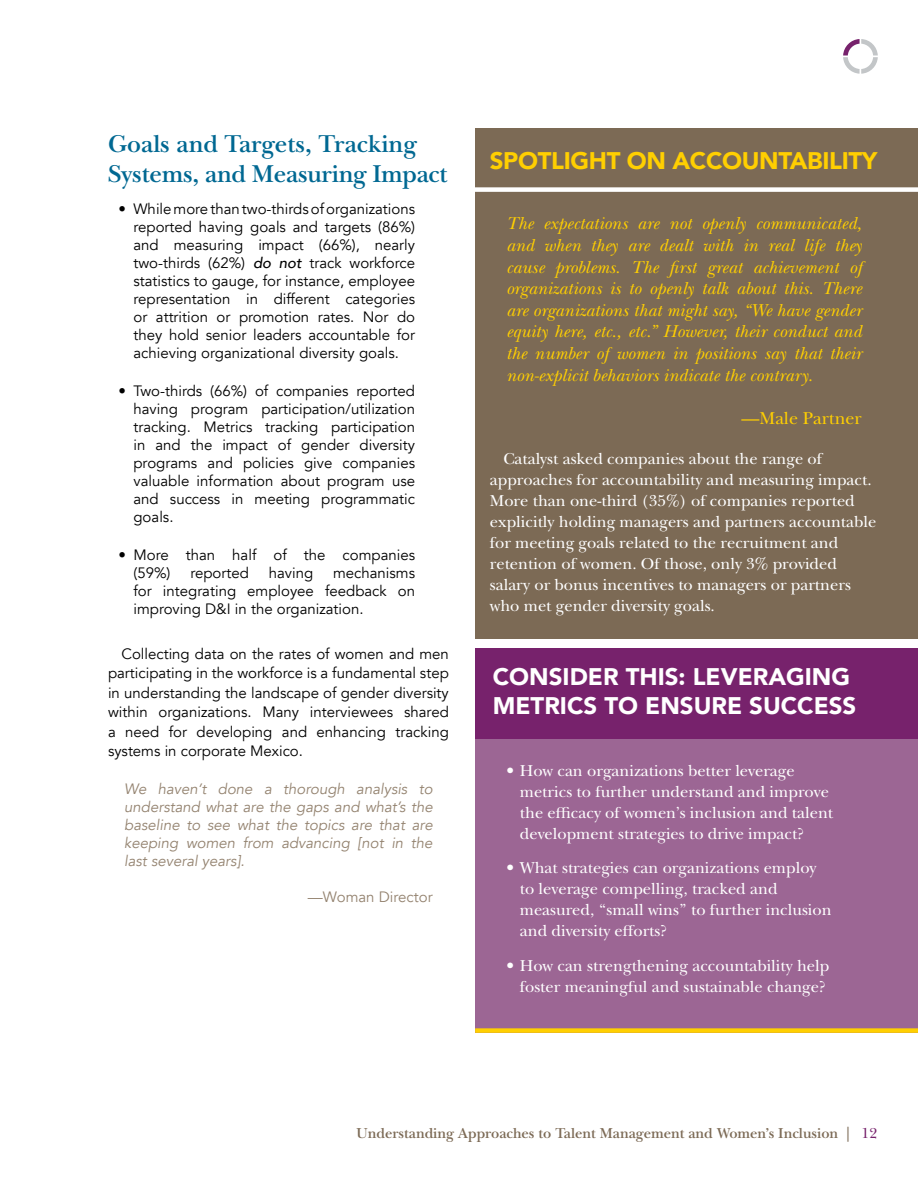
<style>
.page{position:relative;width:918px;height:1188px;background:#fff}
.page>*{position:absolute;margin:0;border:0;box-sizing:border-box;transform-origin:0 0}
.t1{font:600 25.5px/30.6px "New Baskerville ITC Pro";letter-spacing:-.01em;color:#006892}
.t2{font:900 24px/28.8px "Avenir LT";color:#fff}
.t3{font:900 24px "Avenir LT";letter-spacing:-.015em;color:#ffcf01}
.t4{font:italic 18px/21.6px "New Baskerville ITC Pro";color:#ffcf01;text-align:justify}
.t5{font:18px "New Baskerville ITC Pro";color:#ffcf01}
.t6{font:16.5px/21px "New Baskerville ITC Pro";color:#fff}
.t7{font:15px/18px "Avenir";color:#000;text-align:justify}
.t8{font:italic 15px/18px "Avenir";color:#948370;text-align:justify}
.t9{font:600 15px "New Baskerville ITC Pro";color:#7c6a55}
.t10{font:15px "Avenir";color:#948370}
.s1{font-weight:500;font-style:italic}
.s2{font-weight:400}
.s3{font-weight:400;color:#77226c}
</style>
<div class="page">
<svg style="left:843px;top:39px;width:35px;height:35px"></svg>
<div style="left:475px;top:648px;width:443px;height:384px;background:#9c6694"></div>
<div style="left:475px;top:648px;width:443px;height:91px;background:#77226c"></div>
<div style="left:475px;top:1028px;width:443px;height:5px;background:#ffcf01"></div>
<div style="left:475px;top:128px;width:443px;height:511px;background:#7c6a55"></div>
<div style="left:450px;top:187px;width:468px;height:5px;background:#fff"></div>
<h1 class="t1" style="left:108px;top:128px;width:341px">Goals and Targets, Tracking<br>Systems, and Measuring Impact</h1>
<p class="t7" style="left:134px;top:200px;width:283px;text-indent:-15px">• While more than two-thirds of organizations reported having goals and targets (86%) and measuring impact (66%), nearly two-thirds (62%) <span class="s1">do not</span> track workforce statistics to gauge, for instance, employee representation in different categories or attrition or promotion rates. Nor do they hold senior leaders accountable for achieving organizational diversity goals.</p>
<p class="t7" style="left:134px;top:382px;width:283px;text-indent:-15px">• Two-thirds (66%) of companies reported having program participation/utilization tracking. Metrics tracking participation in and the impact of gender diversity programs and policies give companies valuable information about program use and success in meeting programmatic goals.</p>
<p class="t7" style="left:134px;top:546px;width:283px;text-indent:-15px">• More than half of the companies (59%)</p>
<p class="t7" style="left:134px;top:564px;width:283px;text-indent:200px">mechanisms for integrating employee feedback on improving D&amp;I in the organization.</p>
<p class="t7" style="left:108px;top:644px;width:342px;line-height:19.5px;text-indent:14px">Collecting data on the rates of women and men participating in the workforce is a fundamental step in understanding the landscape of gender diversity within organizations. Many interviewees shared a need for developing and enhancing tracking systems in corporate Mexico.</p>
<p class="t8" style="left:124px;top:780px;width:310px">We haven’t done a thorough analysis to understand what are the gaps and what’s the baseline to see what the topics are that are keeping women from advancing [not in the last several years].</p>
<p class="t10" style="left:308px;top:887px;width:126px">—Woman Director</p>
<p class="t7" style="left:190px;top:564px;width:60px">reported</p>
<p class="t7" style="left:269px;top:564px;width:46px">having</p>
<h2 class="t3" style="left:490px;top:146px;width:389px">SPOTLIGHT ON ACCOUNTABILITY</h2>
<p class="t4" style="left:506px;top:213px;width:357px">The expectations are not openly communicated, and when they are dealt with in real life they cause problems. The first great achievement of organizations is to openly talk about this. There are organizations that might say, “We have gender equity here, etc., etc.” However, their conduct and the number of women in positions say that their non-explicit behaviors indicate the contrary.</p>
<p class="t5" style="left:741px;top:408px;width:122px">—Male Partner</p>
<p class="t6" style="left:490px;top:448px;width:388px;text-indent:13px">Catalyst asked companies about the range of approaches for accountability and measuring impact.<br>More than one-third (35%) of companies reported explicitly holding managers and partners accountable for meeting goals related to the recruitment and retention of women. Of those, only 3% provided salary or bonus incentives to managers or partners who met gender diversity goals.</p>
<h2 class="t2" style="left:493px;top:662px;width:365px">CONSIDER THIS: LEVERAGING<br>METRICS TO ENSURE SUCCESS</h2>
<p class="t6" style="left:520px;top:760px;width:315px;text-indent:-13px">• How can organizations better leverage metrics to further understand and improve the efficacy of women’s inclusion and talent development strategies to drive impact?</p>
<p class="t6" style="left:520px;top:857px;width:313px;text-indent:-13px">• What strategies can organizations employ to leverage compelling, tracked and measured, “small wins” to further inclusion and diversity efforts?</p>
<p class="t6" style="left:506px;top:955px;width:325px;text-align:center">• How can strengthening accountability help foster meaningful and sustainable change?</p>
<p class="t9" style="left:357px;top:1125px;width:522px">Understanding Approaches to Talent Management and Women’s Inclusion <span class="s2">|</span> <span class="s3">12</span></p>
</div>
